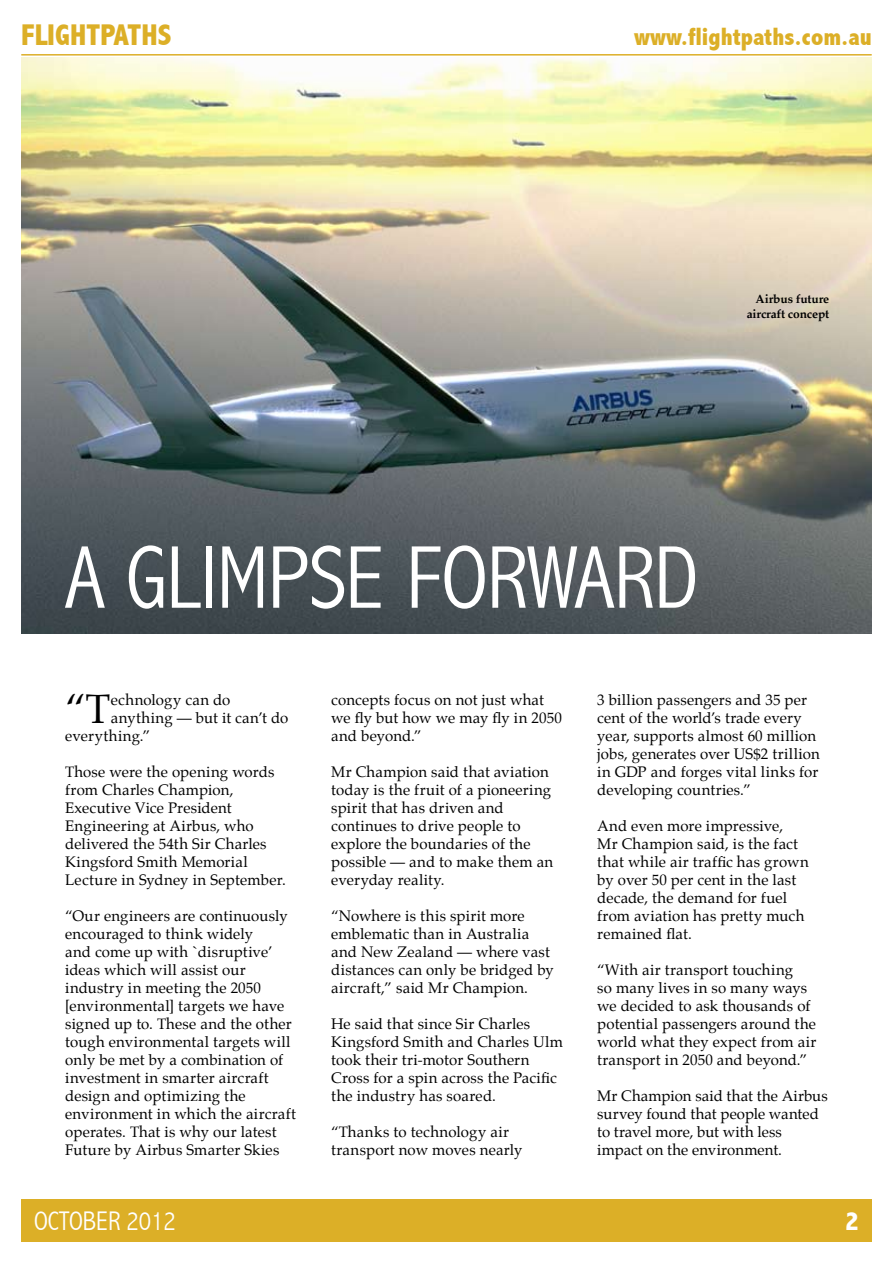
<style>
.page{position:relative;width:893px;height:1263px;background:#fff}
.page>*{position:absolute;margin:0;border:0;box-sizing:border-box;transform-origin:0 0}
.t1{font:300 condensed 90px "Abadi";letter-spacing:-.015em;color:#fff}
.t2{font:40.8px "Palatino";color:#000}
.t3{font:800 condensed 30px "Abadi";color:#dcaf27}
.t4{font:300 condensed 27px "Abadi";color:#fff}
.t5{font:800 condensed 27px "Abadi";color:#fff}
.t6{font:800 condensed 25.2px "Abadi";color:#dcaf27}
.t7{font:15px/18px "Palatino";letter-spacing:.01em;color:#000}
.t8{font:700 12px/15px "Palatino";letter-spacing:-.01em;color:#000;text-align:right}
</style>
<div class="page">
<img style="left:21px;top:57px;width:851px;height:576px">
<div style="left:21px;top:1199px;width:851px;height:43px;background:#dcaf27"></div>
<hr style="left:21px;top:54px;width:851px;height:2px;background:#dcaf27">
<h3 class="t3" style="left:21px;top:17px;width:152px">FLIGHTPATHS</h3>
<h3 class="t6" style="left:634px;top:22px;width:239px">www.flightpaths.com.au</h3>
<p class="t8" style="left:747px;top:291px;width:84px">Airbus future aircraft concept</p>
<h1 class="t1" style="left:65px;top:525px;width:420px">A GLIMPSE FORWAR</h1>
<h1 class="t1" style="left:654px;top:525px;width:46px">D</h1>
<h2 class="t2" style="left:65px;top:675px;width:47px">“T</h2>
<p class="t7" style="left:111px;top:691px;width:121px">echnology can do</p>
<p class="t7" style="left:111px;top:709px;width:179px">anything — but it can’t do</p>
<p class="t7" style="left:65px;top:727px;width:87px">everything.”</p>
<p class="t7" style="left:65px;top:763px;width:222px">Those were the opening words from Charles Champion,<br>Executive Vice President<br>Engineering at Airbus, who delivered the 54th Sir Charles<br>Kingsford Smith Memorial<br>Lecture in Sydney in September.</p>
<p class="t7" style="left:65px;top:907px;width:232px">“Our engineers are continuously encouraged to think widely<br>and come up with `disruptive’ ideas which will assist our industry in meeting the 2050 [environmental] targets we have signed up to. These and the other tough environmental targets will only be met by a combination of investment in smarter aircraft design and optimizing the environment in which the aircraft operates. That is why our latest<br>Future by Airbus Smarter Skies</p>
<h3 class="t4" style="left:34px;top:1205px;width:143px">OCTOBER 2012</h3>
<p class="t7" style="left:331px;top:691px;width:232px">concepts focus on not just what we fly but how we may fly in 2050 and beyond.”</p>
<p class="t7" style="left:331px;top:763px;width:224px">Mr Champion said that aviation today is the fruit of a pioneering spirit that has driven and continues to drive people to explore the boundaries of the possible — and to make them an everyday reality.</p>
<p class="t7" style="left:331px;top:907px;width:224px">“Nowhere is this spirit more emblematic than in Australia and New Zealand — where vast distances can only be bridged by aircraft,” said Mr Champion.</p>
<p class="t7" style="left:331px;top:1015px;width:233px">He said that since Sir Charles<br>Kingsford Smith and Charles Ulm took their tri-motor Southern<br>Cross for a spin across the Pacific the industry has soared.</p>
<p class="t7" style="left:331px;top:1123px;width:193px">“Thanks to technology air transport now moves nearly</p>
<p class="t7" style="left:597px;top:691px;width:224px">3 billion passengers and 35 per cent of the world’s trade every year, supports almost 60 million jobs, generates over US$2 trillion in GDP and forges vital links for developing countries.”</p>
<p class="t7" style="left:597px;top:817px;width:213px">And even more impressive,<br>Mr Champion said, is the fact that while air traffic has grown by over 50 per cent in the last decade, the demand for fuel from aviation has pretty much remained flat.</p>
<p class="t7" style="left:597px;top:961px;width:221px">“With air transport touching<br>so many lives in so many ways we decided to ask thousands of potential passengers around the world what they expect from air transport in 2050 and beyond.”</p>
<p class="t7" style="left:597px;top:1087px;width:232px">Mr Champion said that the Airbus survey found that people wanted to travel more, but with less impact on the environment.</p>
<h3 class="t5" style="left:845px;top:1205px;width:15px">2</h3>
</div>
